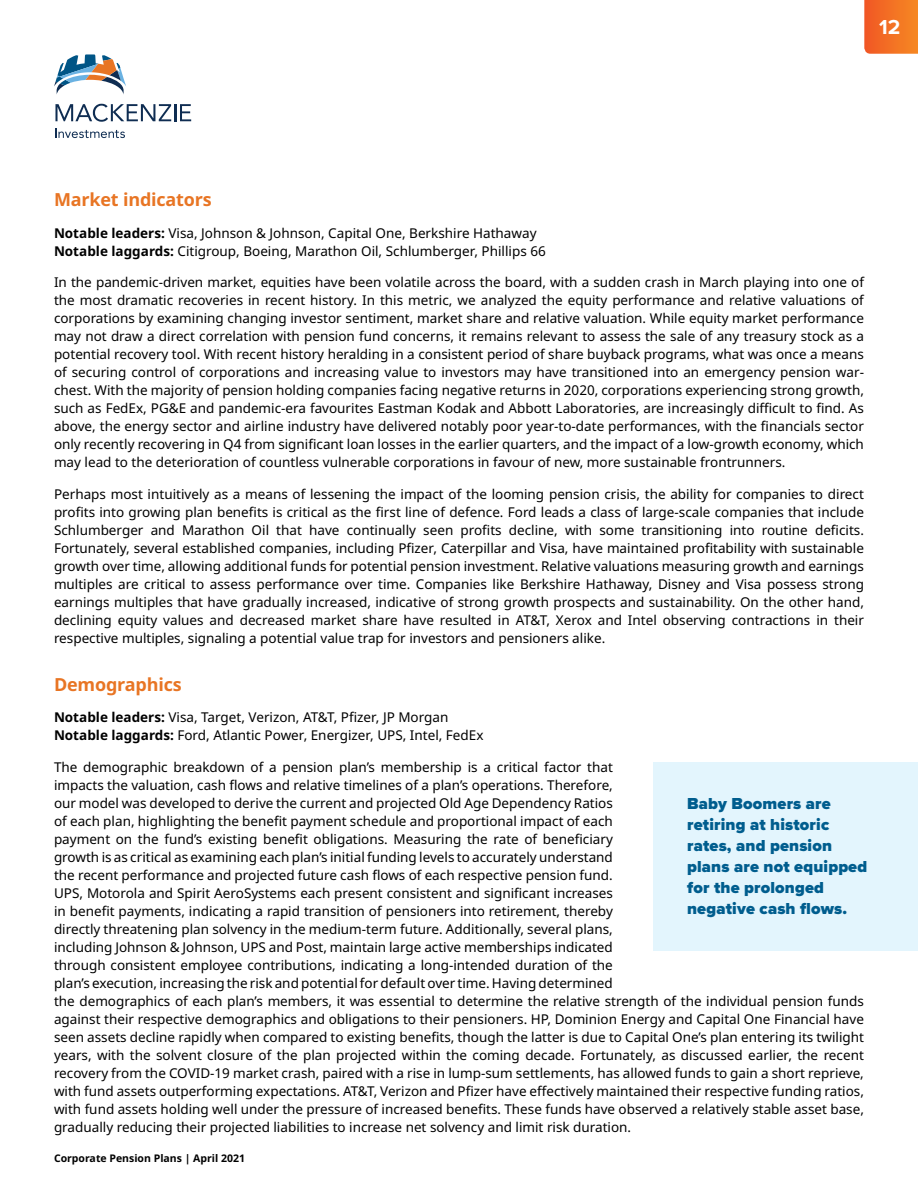
<style>
.page{position:relative;width:918px;height:1188px;background:#fff}
.page>*{position:absolute;margin:0;border:0;box-sizing:border-box;transform-origin:0 0}
.t1{font:700 21px "Proxima Nova";color:#fff}
.H3{font:700 18px "Noto Sans";letter-spacing:-.01em;color:#e87524}
.quote{font:900 16.5px/21px "Proxima Nova";letter-spacing:.01em;color:#005d8e}
.Body{font:13.5px/18px "Noto Sans";color:#000;text-align:justify}
.t2{font:700 10.5px "Noto Sans";color:#000}
.s1{font-weight:700}
</style>
<div class="page">
<svg style="left:864px;top:0;width:54px;height:54px;background:#f37126"></svg>
<svg style="left:54px;top:54px;width:72px;height:40px"></svg>
<svg style="left:55px;top:104px;width:136px;height:18px"></svg>
<svg style="left:56px;top:129px;width:69px;height:9px"></svg>
<div style="left:653px;top:762px;width:265px;height:189px;background:#e3f5fd"></div>
<h1 class="t1" style="left:879px;top:12px;width:23px">12</h1>
<p class="H3" style="left:54px;top:187px;width:159px">Market indicators</p>
<p class="Body" style="left:54px;top:224px;width:484px"><span class="s1">Notable leaders:</span> Visa, Johnson &amp; Johnson, Capital One, Berkshire Hathaway</p>
<p class="Body" style="left:54px;top:242px;width:493px"><span class="s1">Notable laggards:</span> Citigroup, Boeing, Marathon Oil, Schlumberger, Phillips 66</p>
<p class="Body" style="left:54px;top:274px;width:812px">In the pandemic-driven market, equities have been volatile across the board, with a sudden crash in March playing into one of the most dramatic recoveries in recent history. In this metric, we analyzed the equity performance and relative valuations of corporations by examining changing investor sentiment, market share and relative valuation. While equity market performance may not draw a direct correlation with pension fund concerns, it remains relevant to assess the sale of any treasury stock as a potential recovery tool. With recent history heralding in a consistent period of share buyback programs, what was once a means of securing control of corporations and increasing value to investors may have transitioned into an emergency pension war&shy;chest. With the majority of pension holding companies facing negative returns in 2020, corporations experiencing strong growth, such as FedEx, PG&amp;E and pandemic-era favourites Eastman Kodak and Abbott Laboratories, are increasingly difficult to find. As above, the energy sector and airline industry have delivered notably poor year-to-date performances, with the financials sector only recently recovering in Q4 from significant loan losses in the earlier quarters, and the impact of a low-growth economy, which may lead to the deterioration of countless vulnerable corporations in favour of new, more sustainable frontrunners.</p>
<p class="Body" style="left:54px;top:485px;width:812px">Perhaps most intuitively as a means of lessening the impact of the looming pension crisis, the ability for companies to direct profits into growing plan benefits is critical as the first line of defence. Ford leads a class of large-scale companies that include Schlumberger and Marathon Oil that have continually seen profits decline, with some transitioning into routine deficits.<br>Fortunately, several established companies, including Pfizer, Caterpillar and Visa, have maintained profitability with sustainable growth over time, allowing additional funds for potential pension investment. Relative valuations measuring growth and earnings multiples are critical to assess performance over time. Companies like Berkshire Hathaway, Disney and Visa possess strong earnings multiples that have gradually increased, indicative of strong growth prospects and sustainability. On the other hand, declining equity values and decreased market share have resulted in AT&amp;T, Xerox and Intel observing contractions in their respective multiples, signaling a potential value trap for investors and pensioners alike.</p>
<p class="H3" style="left:54px;top:672px;width:129px">Demographics</p>
<p class="Body" style="left:54px;top:709px;width:396px"><span class="s1">Notable leaders:</span> Visa, Target, Verizon, AT&amp;T, Pfizer, JP Morgan</p>
<p class="Body" style="left:54px;top:727px;width:431px"><span class="s1">Notable laggards:</span> Ford, Atlantic Power, Energizer, UPS, Intel, FedEx</p>
<p class="Body" style="left:54px;top:758px;width:812px;text-align:left">The demographic breakdown of a pension plan’s membership is a critical factor that<br>impacts the valuation, cash flows and relative timelines of a plan’s operations. Therefore,<br>our model was developed to derive the current and projected Old Age Dependency Ratios<br>of each plan, highlighting the benefit payment schedule and proportional impact of each<br>payment on the fund’s existing benefit obligations. Measuring the rate of beneficiary<br>growth is as critical as examining each plan’s initial funding levels to accurately understand<br>the recent performance and projected future cash flows of each respective pension fund.<br>UPS, Motorola and Spirit AeroSystems each present consistent and significant increases<br>in benefit payments, indicating a rapid transition of pensioners into retirement, thereby<br>directly threatening plan solvency in the medium-term future. Additionally, several plans,<br>including Johnson &amp; Johnson, UPS and Post, maintain large active memberships indicated<br>through consistent employee contributions, indicating a long-intended duration of the<br>plan’s execution, increasing the risk and potential for default over time. Having determined<br>the demographics of each plan’s members, it was essential to determine the relative strength of the individual pension funds against their respective demographics and obligations to their pensioners. HP, Dominion Energy and Capital One Financial have seen assets decline rapidly when compared to existing benefits, though the latter is due to Capital One’s plan entering its twilight years, with the solvent closure of the plan projected within the coming decade. Fortunately, as discussed earlier, the recent recovery from the COVID-19 market crash, paired with a rise in lump-sum settlements, has allowed funds to gain a short reprieve, with fund assets outperforming expectations. AT&amp;T, Verizon and Pfizer have effectively maintained their respective funding ratios, with fund assets holding well under the pressure of increased benefits. These funds have observed a relatively stable asset base, gradually reducing their projected liabilities to increase net solvency and limit risk duration.</p>
<p class="quote" style="left:687px;top:793px;width:182px">Baby Boomers are retiring at historic rates, and pension plans are not equipped for the prolonged negative cash flows.</p>
<p class="t2" style="left:54px;top:1151px;width:193px">Corporate Pension Plans | April 2021</p>
</div>
